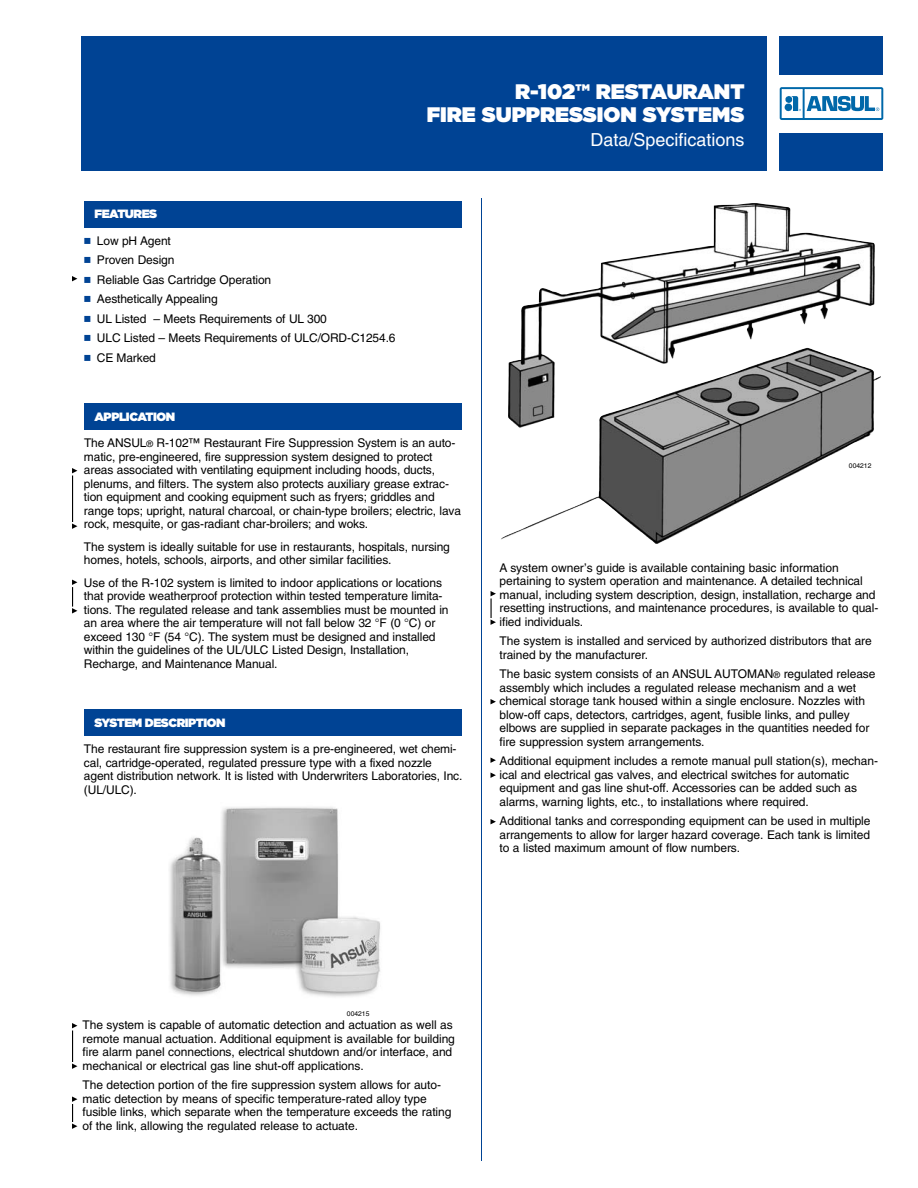
<style>
.page{position:relative;width:918px;height:1188px;background:#fff}
.page>*{position:absolute;margin:0;border:0;box-sizing:border-box;transform-origin:0 0}
.t1{font:900 21px/22.5px "Gotham";color:#fff;text-align:right}
.t2{font:18px "Helvetica";color:#fff}
.t3{font:12px/13.5px "Helvetica";letter-spacing:-.005em;color:#000}
.t4{font:900 12px "Gotham";letter-spacing:-.035em;color:#fff}
.t5{font:6.75px "Helvetica";color:#000}
.s1{font-size:9px}
</style>
<div class="page">
<img style="left:169px;top:807px;width:211px;height:190px">
<div style="left:84px;top:710px;width:378px;height:26px;background:#004394"></div>
<div style="left:84px;top:404px;width:378px;height:26px;background:#004394"></div>
<div style="left:84px;top:201px;width:378px;height:27px;background:#004394"></div>
<hr style="left:481px;top:198px;width:1px;height:963px;background:#004394">
<div style="left:81px;top:36px;width:685px;height:135px;background:#004394"></div>
<div style="left:780px;top:36px;width:103px;height:38px;background:#004394"></div>
<div style="left:780px;top:133px;width:103px;height:38px;background:#004394"></div>
<svg style="left:780px;top:87px;width:103px;height:33px"></svg>
<img style="left:502px;top:203px;width:378px;height:341px">
<svg style="left:490px;top:772px;width:6px;height:6px"></svg>
<svg style="left:490px;top:758px;width:6px;height:5px"></svg>
<svg style="left:490px;top:819px;width:6px;height:5px"></svg>
<svg style="left:490px;top:699px;width:6px;height:5px"></svg>
<svg style="left:72px;top:580px;width:5px;height:34px"></svg>
<svg style="left:72px;top:468px;width:5px;height:5px"></svg>
<svg style="left:72px;top:524px;width:5px;height:5px"></svg>
<svg style="left:72px;top:276px;width:5px;height:5px"></svg>
<hr style="left:72px;top:476px;width:1px;height:46px;background:#000">
<svg style="left:491px;top:591px;width:5px;height:5px"></svg>
<svg style="left:491px;top:620px;width:5px;height:5px"></svg>
<hr style="left:490px;top:598px;width:2px;height:20px;background:#000">
<svg style="left:72px;top:1023px;width:5px;height:5px"></svg>
<svg style="left:72px;top:1064px;width:5px;height:5px"></svg>
<hr style="left:72px;top:1030px;width:1px;height:32px;background:#000">
<svg style="left:72px;top:1096px;width:5px;height:33px"></svg>
<p class="t4" style="left:94px;top:207px;width:64px">FEATURES</p>
<p class="t3" style="left:97px;top:232px;width:300px;line-height:19.5px">Low pH Agent<br>Proven Design<br>Reliable Gas Cartridge Operation<br>Aesthetically Appealing<br>UL Listed – Meets Requirements of UL 300<br>ULC Listed – Meets Requirements of ULC/ORD-C1254.6<br>CE Marked</p>
<p class="t4" style="left:94px;top:409px;width:82px">APPLICATION</p>
<h1 class="t1" style="left:427px;top:81px;width:319px">R-102™ RESTAURANT<br>FIRE SUPPRESSION SYSTEMS</h1>
<h2 class="t2" style="left:590px;top:133px;width:156px">Data/Specifications</h2>
<p class="t3" style="left:84px;top:437px;width:379px">The ANSUL<span class="s1">®</span> R-102™ Restaurant Fire Suppression System is an auto&shy;matic, pre-engineered, fire suppression system designed to protect areas associated with ventilating equipment including hoods, ducts, plenums, and filters. The system also protects auxiliary grease extrac&shy;tion equipment and cooking equipment such as fryers; griddles and range tops; upright, natural charcoal, or chain-type broilers; electric, lava rock, mesquite, or gas-radiant char-broilers; and woks.</p>
<p class="t3" style="left:84px;top:541px;width:368px">The system is ideally suitable for use in restaurants, hospitals, nursing homes, hotels, schools, airports, and other similar facilities.</p>
<p class="t3" style="left:84px;top:577px;width:366px">Use of the R-102 system is limited to indoor applications or locations that provide weatherproof protection within tested temperature limita&shy;tions. The regulated release and tank assemblies must be mounted in an area where the air temperature will not fall below 32 °F (0 °C) or exceed 130 °F (54 °C). The system must be designed and installed within the guidelines of the UL/ULC Listed Design, Installation, Recharge, and Maintenance Manual.</p>
<p class="t4" style="left:94px;top:715px;width:133px">SYSTEM DESCRIPTION</p>
<p class="t3" style="left:84px;top:743px;width:380px">The restaurant fire suppression system is a pre-engineered, wet chemi&shy;cal, cartridge-operated, regulated pressure type with a fixed nozzle agent distribution network. It is listed with Underwriters Laboratories, Inc. (UL/ULC).</p>
<p class="t5" style="left:849px;top:463px;width:24px">004212</p>
<p class="t3" style="left:500px;top:562px;width:381px">A system owner’s guide is available containing basic information pertaining to system operation and maintenance. A detailed technical manual, including system description, design, installation, recharge and resetting instructions, and maintenance procedures, is available to qual&shy;ified individuals.</p>
<p class="t3" style="left:500px;top:635px;width:374px">The system is installed and serviced by authorized distributors that are trained by the manufacturer.</p>
<p class="t3" style="left:500px;top:668px;width:378px">The basic system consists of an ANSUL AUTOMAN<span class="s1">®</span> regulated release assembly which includes a regulated release mechanism and a wet chemical storage tank housed within a single enclosure. Nozzles with blow-off caps, detectors, cartridges, agent, fusible links, and pulley elbows are supplied in separate packages in the quantities needed for fire suppression system arrangements.</p>
<p class="t3" style="left:500px;top:755px;width:380px">Additional equipment includes a remote manual pull station(s), mechan&shy;ical and electrical gas valves, and electrical switches for automatic equipment and gas line shut-off. Accessories can be added such as alarms, warning lights, etc., to installations where required.</p>
<p class="t3" style="left:500px;top:815px;width:373px;text-align:justify">Additional tanks and corresponding equipment can be used in multiple arrangements to allow for larger hazard coverage. Each tank is limited to a listed maximum amount of flow numbers.</p>
<p class="t5" style="left:347px;top:1011px;width:24px">004215</p>
<p class="t3" style="left:82px;top:1019px;width:374px">The system is capable of automatic detection and actuation as well as remote manual actuation. Additional equipment is available for building fire alarm panel connections, electrical shutdown and/or interface, and mechanical or electrical gas line shut-off applications.</p>
<p class="t3" style="left:82px;top:1079px;width:370px">The detection portion of the fire suppression system allows for auto&shy;matic detection by means of specific temperature-rated alloy type fusible links, which separate when the temperature exceeds the rating of the link, allowing the regulated release to actuate.</p>
</div>
